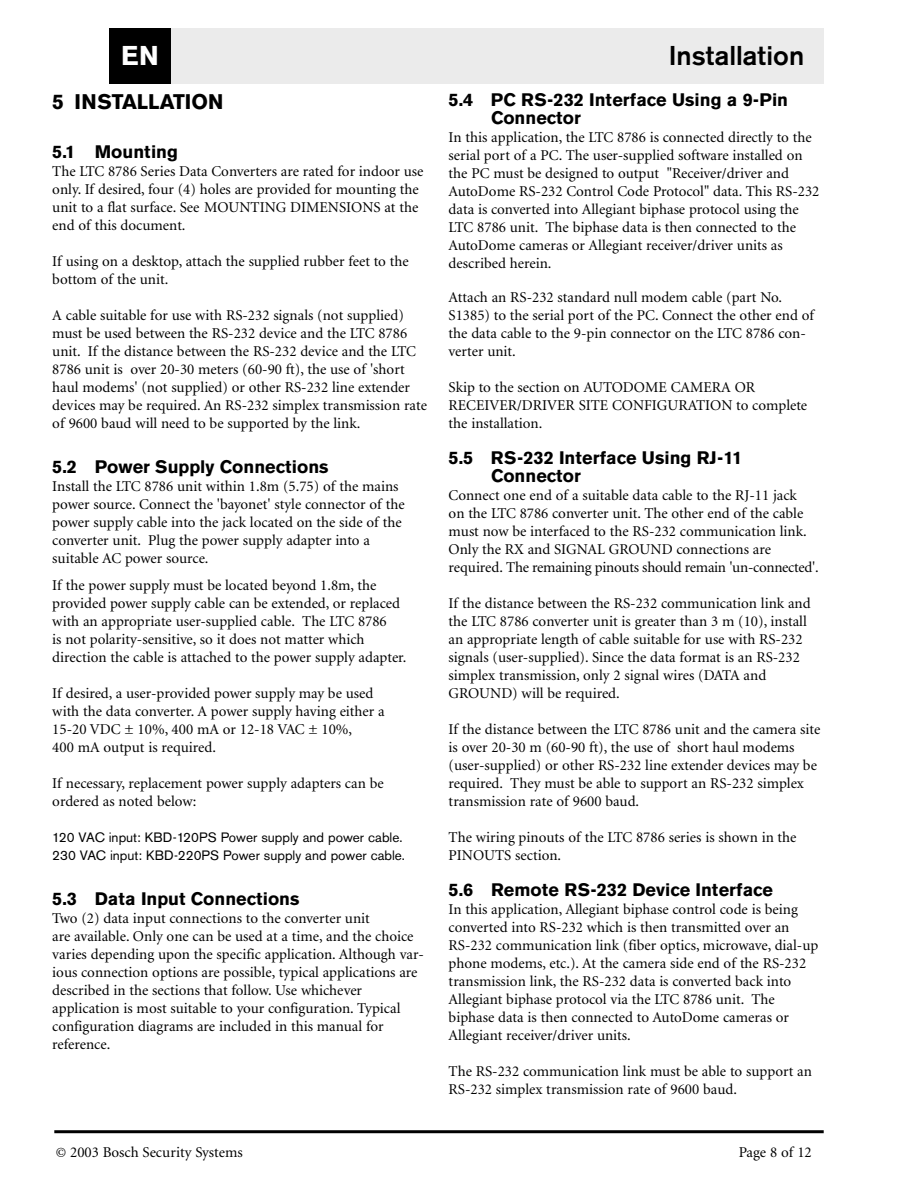
<style>
.page{position:relative;width:918px;height:1188px;background:#fff}
.page>*{position:absolute;margin:0;border:0;box-sizing:border-box;transform-origin:0 0}
.t1{font:500 27px "Akzidenz Grotesk BQ";color:#000}
.t2{font:700 27px "Akzidenz Grotesk BQ";color:#fff}
.t3{font:700 21px "Akzidenz Grotesk BQ";color:#000}
.t4{font:700 18px/18px "Akzidenz Grotesk BQ";color:#000}
.t5{font:15px/18px "Minion";color:#000}
.t6{font:13.5px/18px "Akzidenz Grotesk BQ";color:#000}
</style>
<div class="page">
<div style="left:171px;top:28px;width:653px;height:56px;background:#ebebeb"></div>
<div style="left:109px;top:28px;width:62px;height:56px;background:#000"></div>
<hr style="left:54px;top:1130px;width:770px;height:3px;background:#000">
<h1 class="t2" style="left:121px;top:45px;width:39px">EN</h1>
<h1 class="t1" style="left:669px;top:45px;width:137px">Installation</h1>
<h2 class="t3" style="left:52px;top:94px;width:173px">5 INSTALLATION</h2>
<p class="t4" style="left:52px;top:145px;width:127px">5.1 Mounting</p>
<p class="t5" style="left:52px;top:164px;width:373px">The LTC 8786 Series Data Converters are rated for indoor use only. If desired, four (4) holes are provided for mounting the unit to a flat surface. See MOUNTING DIMENSIONS at the end of this document.</p>
<p class="t5" style="left:52px;top:254px;width:358px">If using on a desktop, attach the supplied rubber feet to the bottom of the unit.</p>
<p class="t5" style="left:52px;top:308px;width:376px">A cable suitable for use with RS-232 signals (not supplied) must be used between the RS-232 device and the LTC 8786 unit. If the distance between the RS-232 device and the LTC 8786 unit is over 20-30 meters (60-90 ft), the use of 'short haul modems' (not supplied) or other RS-232 line extender devices may be required. An RS-232 simplex transmission rate of 9600 baud will need to be supported by the link.</p>
<p class="t4" style="left:52px;top:460px;width:278px">5.2 Power Supply Connections</p>
<p class="t5" style="left:52px;top:479px;width:354px">Install the LTC 8786 unit within 1.8m (5.75) of the mains power source. Connect the 'bayonet' style connector of the power supply cable into the jack located on the side of the converter unit. Plug the power supply adapter into a suitable AC power source.</p>
<p class="t5" style="left:52px;top:578px;width:356px">If the power supply must be located beyond 1.8m, the provided power supply cable can be extended, or replaced with an appropriate user-supplied cable. The LTC 8786<br>is not polarity-sensitive, so it does not matter which direction the cable is attached to the power supply adapter.</p>
<p class="t5" style="left:52px;top:686px;width:334px">If desired, a user-provided power supply may be used with the data converter. A power supply having either a 15-20 VDC ± 10%, 400 mA or 12-18 VAC ± 10%,<br>400 mA output is required.</p>
<p class="t5" style="left:52px;top:776px;width:333px">If necessary, replacement power supply adapters can be ordered as noted below:</p>
<p class="t6" style="left:52px;top:830px;width:354px">120 VAC input: KBD-120PS Power supply and power cable.<br>230 VAC input: KBD-220PS Power supply and power cable.</p>
<p class="t4" style="left:52px;top:892px;width:249px">5.3 Data Input Connections</p>
<p class="t5" style="left:52px;top:911px;width:373px">Two (2) data input connections to the converter unit<br>are available. Only one can be used at a time, and the choice varies depending upon the specific application. Although var&shy;ious connection options are possible, typical applications are described in the sections that follow. Use whichever application is most suitable to your configuration. Typical configuration diagrams are included in this manual for reference.</p>
<p class="t4" style="left:491px;top:93px;width:299px;text-indent:-42px">5.4 PC RS-232 Interface Using a 9-Pin<br>Connector</p>
<p class="t5" style="left:449px;top:130px;width:372px">In this application, the LTC 8786 is connected directly to the serial port of a PC. The user-supplied software installed on the PC must be designed to output "Receiver/driver and AutoDome RS-232 Control Code Protocol" data. This RS-232 data is converted into Allegiant biphase protocol using the LTC 8786 unit. The biphase data is then connected to the AutoDome cameras or Allegiant receiver/driver units as described herein.</p>
<p class="t5" style="left:449px;top:290px;width:367px">Attach an RS-232 standard null modem cable (part No.<br>S1385) to the serial port of the PC. Connect the other end of the data cable to the 9-pin connector on the LTC 8786 con&shy;verter unit.</p>
<p class="t5" style="left:449px;top:380px;width:360px">Skip to the section on AUTODOME CAMERA OR<br>RECEIVER/DRIVER SITE CONFIGURATION to complete the installation.</p>
<p class="t4" style="left:491px;top:451px;width:253px;text-indent:-42px">5.5 RS-232 Interface Using RJ-11<br>Connector</p>
<p class="t5" style="left:449px;top:488px;width:372px">Connect one end of a suitable data cable to the RJ-11 jack<br>on the LTC 8786 converter unit. The other end of the cable must now be interfaced to the RS-232 communication link.<br>Only the RX and SIGNAL GROUND connections are required. The remaining pinouts should remain 'un-connected'.</p>
<p class="t5" style="left:449px;top:596px;width:364px">If the distance between the RS-232 communication link and the LTC 8786 converter unit is greater than 3 m (10), install an appropriate length of cable suitable for use with RS-232 signals (user-supplied). Since the data format is an RS-232 simplex transmission, only 2 signal wires (DATA and GROUND) will be required.</p>
<p class="t5" style="left:449px;top:722px;width:373px">If the distance between the LTC 8786 unit and the camera site is over 20-30 m (60-90 ft), the use of short haul modems (user-supplied) or other RS-232 line extender devices may be required. They must be able to support an RS-232 simplex transmission rate of 9600 baud.</p>
<p class="t5" style="left:449px;top:830px;width:349px">The wiring pinouts of the LTC 8786 series is shown in the<br>PINOUTS section.</p>
<p class="t4" style="left:449px;top:883px;width:326px">5.6 Remote RS-232 Device Interface</p>
<p class="t5" style="left:449px;top:902px;width:371px">In this application, Allegiant biphase control code is being converted into RS-232 which is then transmitted over an RS-232 communication link (fiber optics, microwave, dial-up phone modems, etc.). At the camera side end of the RS-232 transmission link, the RS-232 data is converted back into Allegiant biphase protocol via the LTC 8786 unit. The biphase data is then connected to AutoDome cameras or Allegiant receiver/driver units.</p>
<p class="t5" style="left:449px;top:1064px;width:365px">The RS-232 communication link must be able to support an<br>RS-232 simplex transmission rate of 9600 baud.</p>
<p class="t5" style="left:56px;top:1145px;width:188px">© 2003 Bosch Security Systems</p>
<p class="t5" style="left:739px;top:1145px;width:75px">Page 8 of 12</p>
</div>
